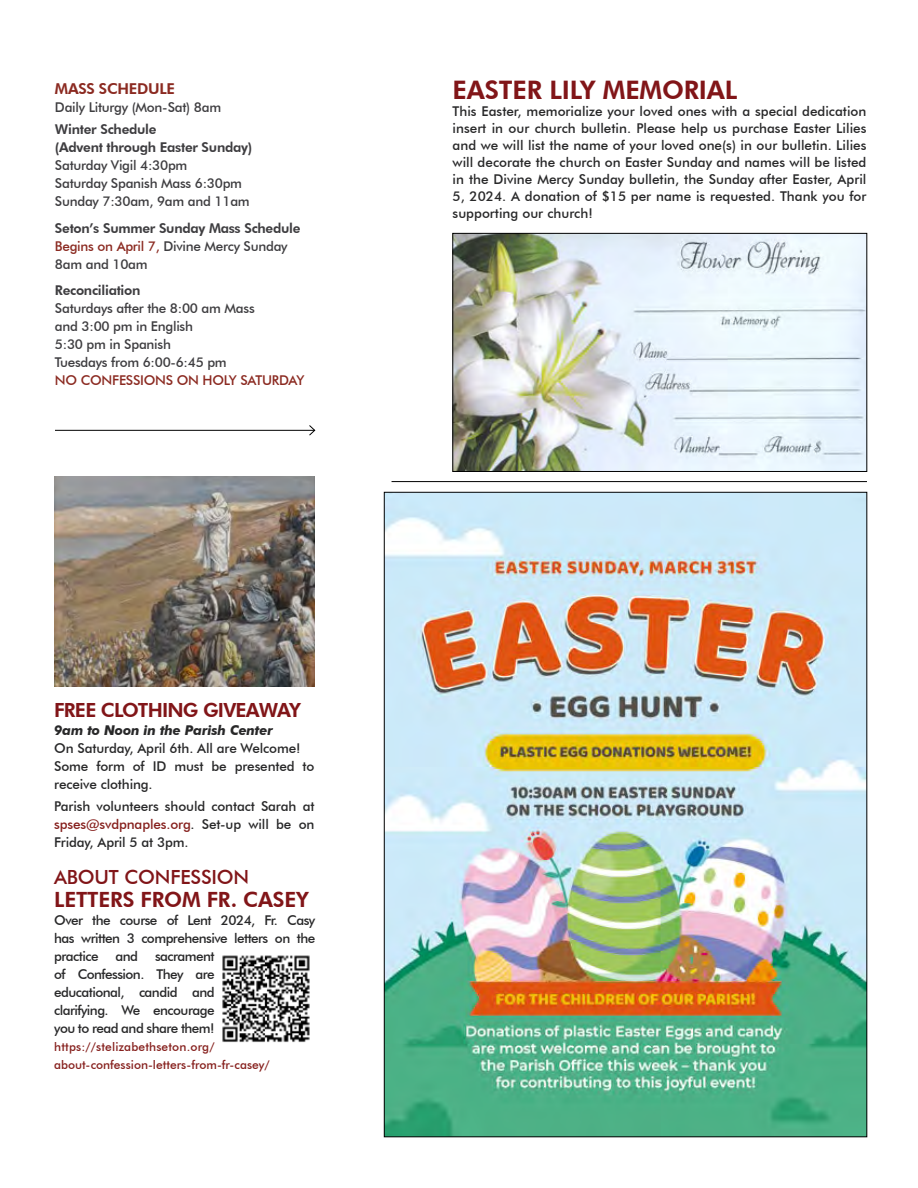
<style>
.page{position:relative;width:918px;height:1188px;background:#fff}
.page>*{position:absolute;margin:0;border:0;box-sizing:border-box;transform-origin:0 0}
.t1{font:800 25.5px "Futura BT";letter-spacing:-.01em;color:#811518}
.t2{font:800 21px "Futura BT";letter-spacing:-.01em;color:#811518}
.t3{font:800 19.5px "Futura BT";letter-spacing:-.04em;color:#811518}
.t4{font:500 19.5px "Futura BT";letter-spacing:-.01em;color:#811518}
.t5{font:800 15px "Futura BT";letter-spacing:-.02em;color:#8b2a21}
.t6{font:500 13.5px/18px "Futura BT";letter-spacing:-.01em;color:#282829;text-align:justify}
.t7{font:500 13.5px/18px "Futura BT";letter-spacing:-.02em;color:#3e3d40}
.t8{font:800 13.5px/18px "Futura BT";letter-spacing:-.02em;color:#3e3d40}
.t9{font:500 13.5px "Futura BT";letter-spacing:-.02em;color:#8b2a21}
.t10{font:italic 700 13.5px "Futura BT";letter-spacing:-.01em;color:#282829}
.t11{font:500 12px/18px "Futura BT";color:#86201d}
.s1{font-weight:500;color:#8b2a21}
.s2{font-weight:500}
.s3{color:#86201d}
</style>
<div class="page">
<hr style="left:55px;top:430px;width:260px;height:1px;background:#000">
<svg style="left:308px;top:425px;width:8px;height:11px"></svg>
<hr style="left:392px;top:481px;width:475px;height:1px;background:#000">
<img style="left:455px;top:235px;width:410px;height:235px">
<div style="left:453px;top:233px;width:414px;height:239px;border:1px solid #000"></div>
<img style="left:386px;top:494px;width:479px;height:641px">
<img style="left:54px;top:477px;width:261px;height:209px">
<img style="left:222px;top:955px;width:88px;height:88px">
<p class="t5" style="left:55px;top:80px;width:122px">MASS SCHEDULE</p>
<p class="t7" style="left:55px;top:98px;width:168px">Daily Liturgy (Mon-Sat) 8am</p>
<p class="t8" style="left:55px;top:121px;width:199px">Winter Schedule<br>(Advent through Easter Sunday)</p>
<p class="t7" style="left:55px;top:157px;width:196px">Saturday Vigil 4:30pm<br>Saturday Spanish Mass 6:30pm<br>Sunday 7:30am, 9am and 11am</p>
<p class="t8" style="left:55px;top:219px;width:247px">Seton’s Summer Sunday Mass Schedule<br><span class="s1">Begins on April 7,</span> <span class="s2">Divine Mercy Sunday<br>8am and 10am</span></p>
<p class="t8" style="left:55px;top:282px;width:87px">Reconciliation</p>
<p class="t7" style="left:55px;top:300px;width:201px">Saturdays after the 8:00 am Mass and 3:00 pm in English<br>5:30 pm in Spanish<br>Tuesdays from 6:00-6:45 pm</p>
<p class="t9" style="left:55px;top:372px;width:251px">NO CONFESSIONS ON HOLY SATURDAY</p>
<h3 class="t3" style="left:54px;top:698px;width:248px">FREE CLOTHING GIVEAWAY</h3>
<p class="t10" style="left:54px;top:722px;width:220px">9am to Noon in the Parish Center</p>
<p class="t6" style="left:54px;top:739px;width:262px;text-align:left">On Saturday, April 6th. All are Welcome!<br>Some form of ID must be presented to receive clothing.</p>
<p class="t6" style="left:54px;top:797px;width:262px">Parish volunteers should contact Sarah at <span class="s3">spses@svdpnaples.org</span>. Set-up will be on Friday, April 5 at 3pm.</p>
<h3 class="t4" style="left:54px;top:866px;width:197px">ABOUT CONFESSION</h3>
<h2 class="t2" style="left:54px;top:887px;width:256px">LETTERS FROM FR. CASEY</h2>
<p class="t6" style="left:54px;top:911px;width:263px">Over the course of Lent 2024, Fr. Casy has written 3 comprehensive letters on the practice</p>
<p class="t6" style="left:115px;top:947px;width:24px">and</p>
<p class="t6" style="left:54px;top:947px;width:162px;text-indent:101px">sacrament of Confession. They are educational, candid and clarifying. We encourage you to read and share them!</p>
<p class="t11" style="left:54px;top:1037px;width:217px">https://stelizabethseton.org/ about-confession-letters-from-fr-casey/</p>
<h1 class="t1" style="left:453px;top:75px;width:286px">EASTER LILY MEMORIAL</h1>
<p class="t6" style="left:453px;top:103px;width:415px;line-height:17px">This Easter, memorialize your loved ones with a special dedication insert in our church bulletin. Please help us purchase Easter Lilies and we will list the name of your loved one(s) in our bulletin. Lilies will decorate the church on Easter Sunday and names will be listed in the Divine Mercy Sunday bulletin, the Sunday after Easter, April 5, 2024. A donation of $15 per name is requested. Thank you for supporting our church!</p>
</div>
